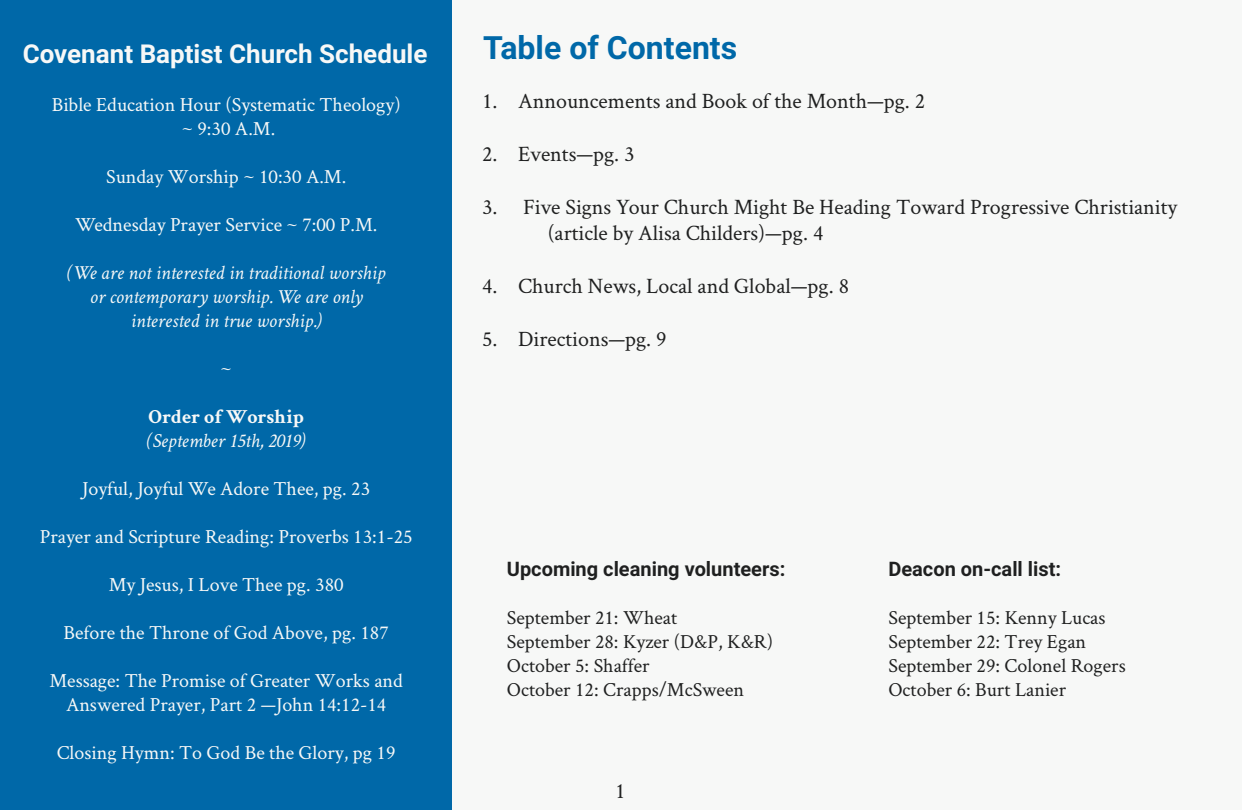
<style>
.page{position:relative;width:1242px;height:810px;background:#fff}
.page>*{position:absolute;margin:0;border:0;box-sizing:border-box;transform-origin:0 0}
.t1{font:700 32px "Roboto";color:#0068a8}
.t2{font:700 26px "Roboto";color:#f7f8f7}
.t3{font:22px/26.4px "Crimson Text";color:#1f2020}
.t4{font:20px/24px "Crimson Text";color:#f7f8f7;text-align:center}
.t5{font:20px/24px "Crimson Text";color:#1f2020}
.t6{font:italic 20px/24px "Crimson Text";color:#f7f8f7;text-align:center}
.t7{font:700 20px "Roboto";color:#1f2020}
.t8{font:700 20px "Crimson Text";color:#f7f8f7}
</style>
<div class="page">
<div style="left:0;top:0;width:1241px;height:809px;background:#f7f8f7"></div>
<div style="left:0;top:0;width:451px;height:809px;background:#0068a8"></div>
<h2 class="t2" style="left:23px;top:36px;width:406px">Covenant Baptist Church Schedule</h2>
<p class="t4" style="left:52px;top:91px;width:350px">Bible Education Hour (Systematic Theology) ~ 9:30 A.M.</p>
<p class="t4" style="left:106px;top:163px;width:242px">Sunday Worship ~ 10:30 A.M.</p>
<p class="t4" style="left:75px;top:211px;width:304px">Wednesday Prayer Service ~ 7:00 P.M.</p>
<p class="t6" style="left:67px;top:260px;width:320px">(We are not interested in traditional worship or contemporary worship. We are only interested in true worship.)</p>
<p class="t4" style="left:220px;top:355px;width:13px">~</p>
<p class="t8" style="left:149px;top:404px;width:157px">Order of Worship</p>
<p class="t6" style="left:147px;top:428px;width:160px">(September 15th, 2019)</p>
<p class="t4" style="left:82px;top:475px;width:289px">Joyful, Joyful We Adore Thee, pg. 23</p>
<p class="t4" style="left:40px;top:523px;width:374px">Prayer and Scripture Reading: Proverbs 13:1-25</p>
<p class="t4" style="left:109px;top:571px;width:236px">My Jesus, I Love Thee pg. 380</p>
<p class="t4" style="left:64px;top:619px;width:327px">Before the Throne of God Above, pg. 187</p>
<p class="t4" style="left:49px;top:667px;width:355px">Message: The Promise of Greater Works and<br>Answered Prayer, Part 2 —John 14:12-14</p>
<p class="t4" style="left:57px;top:739px;width:340px">Closing Hymn: To God Be the Glory, pg 19</p>
<h1 class="t1" style="left:483px;top:25px;width:255px">Table of Contents</h1>
<p class="t3" style="left:482px;top:87px;width:444px">1. Announcements and Book of the Month—pg. 2</p>
<p class="t3" style="left:482px;top:140px;width:154px">2. Events—pg. 3</p>
<p class="t3" style="left:547px;top:193px;width:631px;text-indent:-66px">3. Five Signs Your Church Might Be Heading Toward Progressive Christianity (article by Alisa Childers)—pg. 4</p>
<p class="t3" style="left:482px;top:272px;width:368px">4. Church News, Local and Global—pg. 8</p>
<p class="t3" style="left:482px;top:325px;width:186px">5. Directions—pg. 9</p>
<p class="t7" style="left:507px;top:555px;width:280px">Upcoming cleaning volunteers:</p>
<p class="t5" style="left:507px;top:605px;width:268px">September 21: Wheat<br>September 28: Kyzer (D&amp;P, K&amp;R)<br>October 5: Shaffer<br>October 12: Crapps/McSween</p>
<p class="t3" style="left:615px;top:776px;width:12px">1</p>
<p class="t7" style="left:888px;top:555px;width:174px">Deacon on-call list:</p>
<p class="t5" style="left:888px;top:605px;width:239px">September 15: Kenny Lucas<br>September 22: Trey Egan<br>September 29: Colonel Rogers<br>October 6: Burt Lanier</p>
</div>
